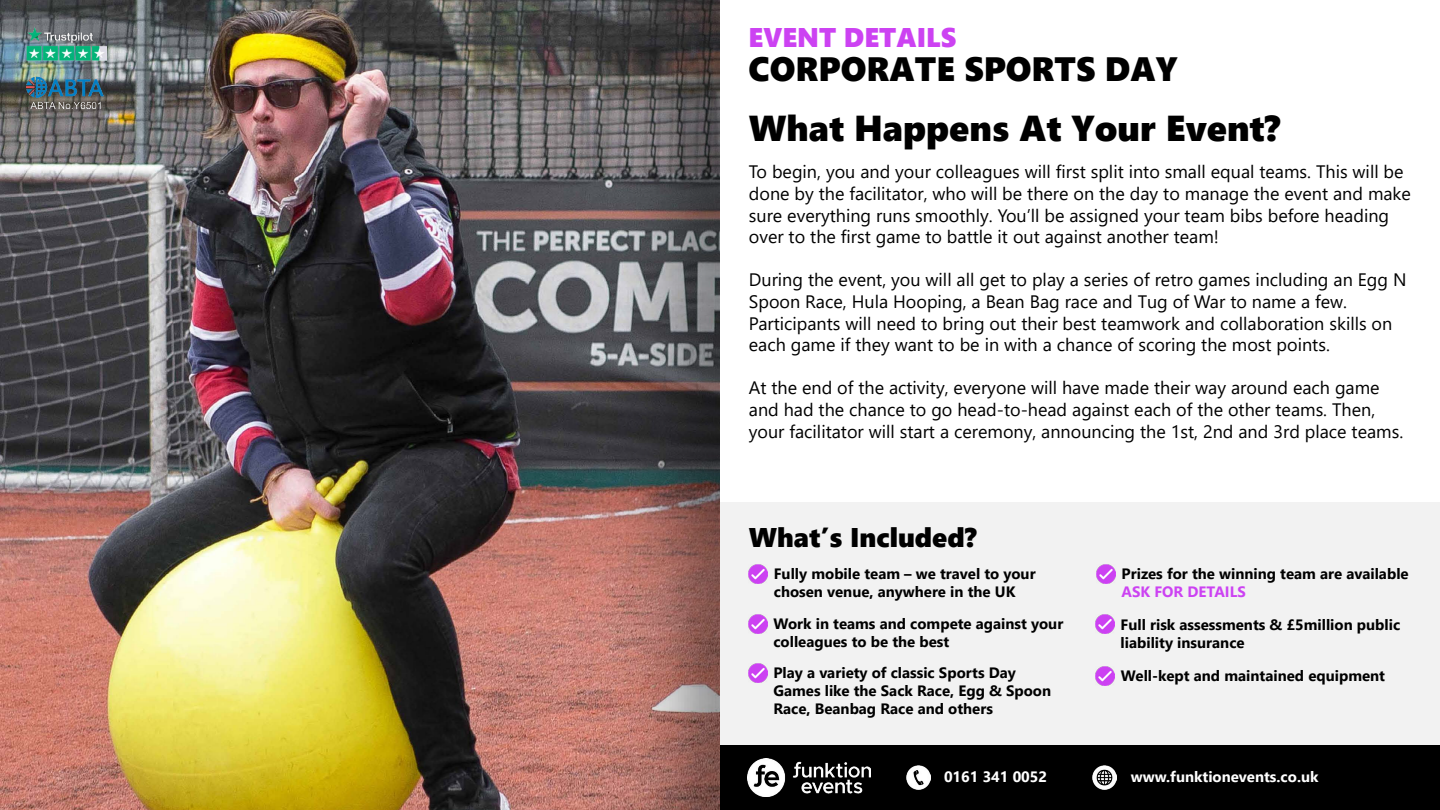
<style>
.page{position:relative;width:1440px;height:810px;background:#fff}
.page>*{position:absolute;margin:0;border:0;box-sizing:border-box;transform-origin:0 0}
.t1{font:36px "Segoe UI Black";color:#000}
.t2{font:33.75px "Segoe UI Black";color:#000}
.t3{font:27px "Segoe UI Black";color:#000}
.t4{font:27px "Segoe UI Black";color:#cc42f2}
.t5{font:18px/21.6px "Segoe UI";color:#000}
.t6{font:700 15px/18px "Segoe UI";color:#000}
.t7{font:700 15px "Segoe UI";color:#fff}
.t8{font:700 15px "Segoe UI";color:#cc42f2}
</style>
<div class="page">
<img style="left:0;top:0;width:564px;height:810px">
<img style="left:27px;top:27px;width:79px;height:81px">
<img style="left:564px;top:0;width:156px;height:810px">
<div style="left:720px;top:746px;width:720px;height:64px;background:#000"></div>
<img style="left:747px;top:759px;width:123px;height:38px">
<img style="left:906px;top:766px;width:24px;height:24px">
<img style="left:1092px;top:766px;width:25px;height:24px">
<div style="left:720px;top:502px;width:720px;height:244px;background:#f2f2f2"></div>
<img style="left:749px;top:564px;width:19px;height:19px">
<img style="left:749px;top:615px;width:19px;height:19px">
<img style="left:748px;top:663px;width:19px;height:19px">
<img style="left:1097px;top:564px;width:18px;height:19px">
<img style="left:1096px;top:615px;width:18px;height:19px">
<img style="left:1096px;top:666px;width:18px;height:19px">
<h3 class="t4" style="left:748px;top:18px;width:209px">EVENT DETAILS</h3>
<h2 class="t2" style="left:748px;top:45px;width:431px">CORPORATE SPORTS DAY</h2>
<h1 class="t1" style="left:749px;top:102px;width:533px">What Happens At Your Event?</h1>
<p class="t5" style="left:749px;top:160px;width:664px">To begin, you and your colleagues will first split into small equal teams. This will be done by the facilitator, who will be there on the day to manage the event and make sure everything runs smoothly. You’ll be assigned your team bibs before heading over to the first game to battle it out against another team!</p>
<p class="t5" style="left:749px;top:268px;width:659px">During the event, you will all get to play a series of retro games including an Egg N Spoon Race, Hula Hooping, a Bean Bag race and Tug of War to name a few.<br>Participants will need to bring out their best teamwork and collaboration skills on each game if they want to be in with a chance of scoring the most points.</p>
<p class="t5" style="left:749px;top:376px;width:656px">At the end of the activity, everyone will have made their way around each game and had the chance to go head-to-head against each of the other teams. Then, your facilitator will start a ceremony, announcing the 1st, 2nd and 3rd place teams.</p>
<h3 class="t3" style="left:749px;top:518px;width:229px">What’s Included?</h3>
<p class="t6" style="left:774px;top:563px;width:263px">Fully mobile team – we travel to your chosen venue, anywhere in the UK</p>
<p class="t6" style="left:773px;top:614px;width:291px">Work in teams and compete against your colleagues to be the best</p>
<p class="t6" style="left:773px;top:662px;width:279px">Play a variety of classic Sports Day<br>Games like the Sack Race, Egg &amp; Spoon<br>Race, Beanbag Race and others</p>
<p class="t6" style="left:1122px;top:563px;width:289px">Prizes for the winning team are available</p>
<p class="t8" style="left:1122px;top:577px;width:126px">ASK FOR DETAILS</p>
<p class="t6" style="left:1121px;top:614px;width:281px">Full risk assessments &amp; £5million public liability insurance</p>
<p class="t6" style="left:1121px;top:665px;width:266px">Well-kept and maintained equipment</p>
<p class="t7" style="left:944px;top:762px;width:105px">0161 341 0052</p>
<p class="t7" style="left:1131px;top:762px;width:189px">www.funktionevents.co.uk</p>
</div>
